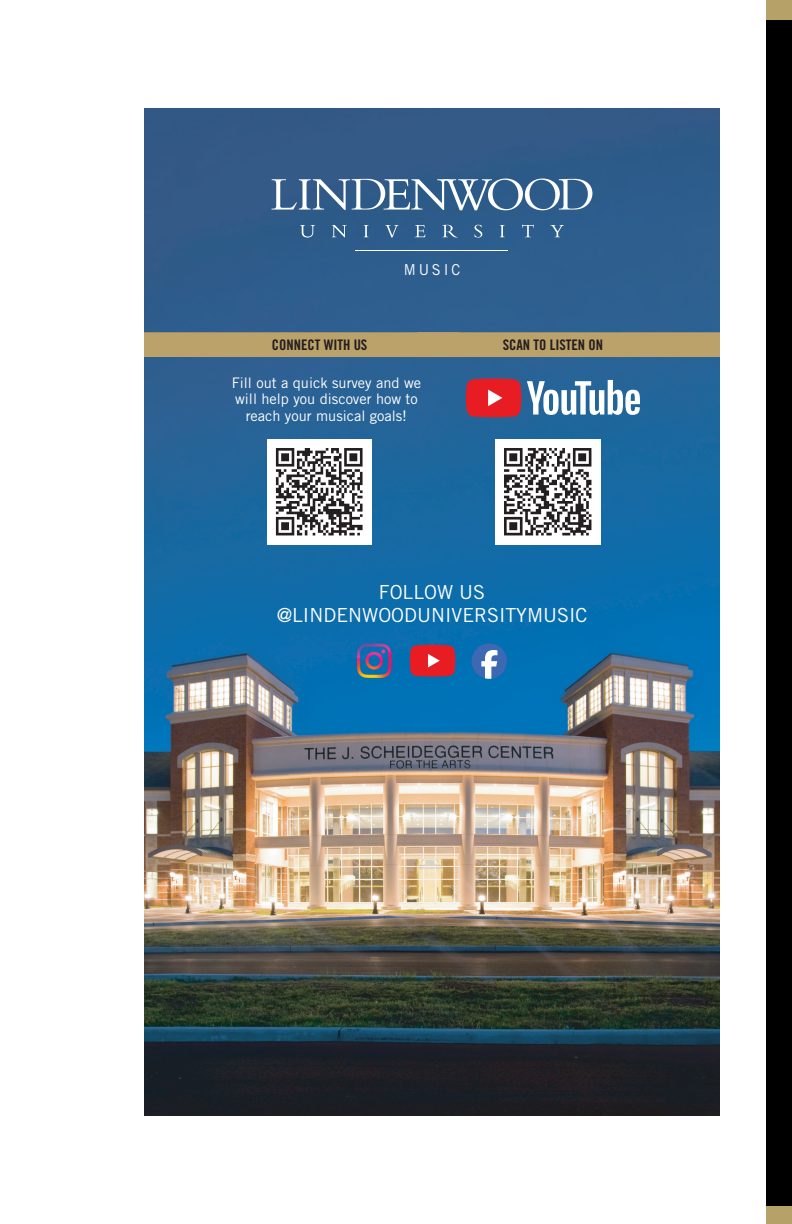
<style>
.page{position:relative;width:792px;height:1224px;background:#fff}
.page>*{position:absolute;margin:0;border:0;box-sizing:border-box;transform-origin:0 0}
.t1{font:19.4px/23.2px "Trade Gothic";color:#fff;text-align:center}
.t2{font:15px "Trade Gothic";letter-spacing:.2em;color:#fff;scale:.96 1}
.t3{font:14.6px/16.8px "Trade Gothic";color:#fff;text-align:center}
.t4{font:14.6px "Trade Gothic Bold Cond Twenty";color:#231f20}
</style>
<div class="page">
<img style="left:144px;top:108px;width:576px;height:1008px">
<img style="left:496px;top:439px;width:104px;height:105px">
<div style="left:418px;top:332px;width:302px;height:25px;background:#bba16a"></div>
<svg style="left:466px;top:378px;width:55px;height:39px;background:#dd2d36"></svg>
<svg style="left:527px;top:380px;width:113px;height:35px"></svg>
<img style="left:267px;top:439px;width:105px;height:105px">
<div style="left:144px;top:332px;width:315px;height:25px;background:#bba16a"></div>
<svg style="left:410px;top:645px;width:45px;height:32px"></svg>
<img style="left:357px;top:643px;width:34px;height:35px">
<svg style="left:472px;top:643px;width:35px;height:36px"></svg>
<svg style="left:272px;top:179px;width:320px;height:31px"></svg>
<svg style="left:300px;top:225px;width:15px;height:13px"></svg>
<svg style="left:332px;top:225px;width:15px;height:12px"></svg>
<svg style="left:364px;top:225px;width:5px;height:12px"></svg>
<svg style="left:385px;top:225px;width:14px;height:13px"></svg>
<svg style="left:415px;top:225px;width:10px;height:12px"></svg>
<svg style="left:442px;top:225px;width:16px;height:13px"></svg>
<svg style="left:474px;top:225px;width:8px;height:13px"></svg>
<svg style="left:500px;top:225px;width:5px;height:12px"></svg>
<svg style="left:522px;top:225px;width:12px;height:12px"></svg>
<svg style="left:550px;top:225px;width:14px;height:12px"></svg>
<hr style="left:356px;top:250px;width:152px;height:1px;background:#fff">
<div style="left:766px;top:0;width:26px;height:1224px;background:#000"></div>
<div style="left:766px;top:0;width:26px;height:20px;background:#b6a268"></div>
<div style="left:766px;top:1206px;width:26px;height:18px;background:#b6a268"></div>
<p class="t2" style="left:404px;top:260px;width:60px">MUSIC</p>
<p class="t4" style="left:272px;top:336px;width:97px">CONNECT WITH US</p>
<p class="t4" style="left:503px;top:336px;width:102px">SCAN TO LISTEN ON</p>
<p class="t3" style="left:232px;top:374px;width:191px">Fill out a quick survey and we will help you discover how to reach your musical goals!</p>
<p class="t1" style="left:277px;top:580px;width:312px">FOLLOW US @LINDENWOODUNIVERSITYMUSIC</p>
</div>
